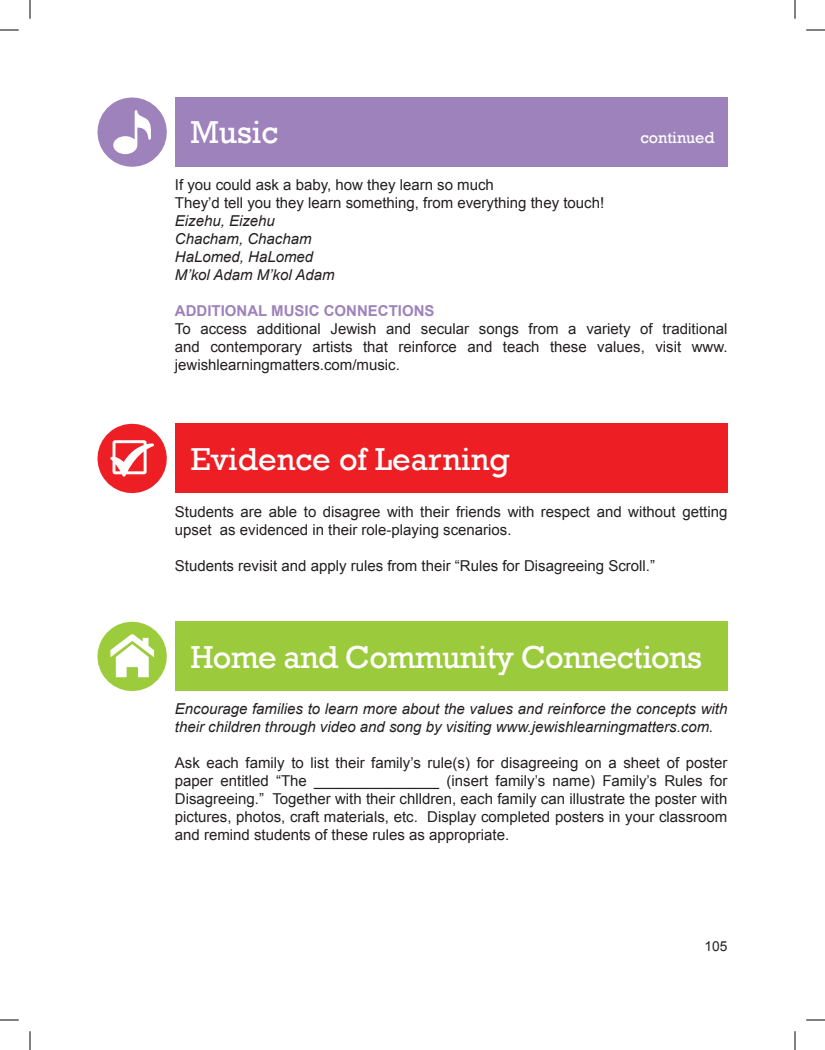
<style>
.page{position:relative;width:825px;height:1050px;background:#fff}
.page>*{position:absolute;margin:0;border:0;box-sizing:border-box;transform-origin:0 0}
.t1{font:32.5px "Rockwell";letter-spacing:-.02em;color:#fff}
.t2{font:32.5px "Rockwell";color:#fff}
.t3{font:16.25px "Rockwell";color:#fff}
.t4{font:15px/18px "Arial";color:#231f20}
.t5{font:italic 15px/18px "Arial";color:#231f20}
.t6{font:700 15px "Arial";color:#9e82bb}
.t7{font:13.75px "Arial";color:#231f20}
</style>
<div class="page">
<div style="left:175px;top:98px;width:553px;height:69px;background:#9e82bb"></div>
<svg style="left:97px;top:97px;width:70px;height:70px"></svg>
<div style="left:175px;top:424px;width:553px;height:69px;background:#ed1f25"></div>
<svg style="left:97px;top:423px;width:70px;height:71px"></svg>
<div style="left:175px;top:622px;width:553px;height:69px;background:#9bca3c"></div>
<svg style="left:97px;top:621px;width:70px;height:71px"></svg>
<svg style="left:0;top:29px;width:19px;height:2px"></svg>
<svg style="left:806px;top:29px;width:19px;height:2px"></svg>
<svg style="left:0;top:1019px;width:19px;height:2px"></svg>
<svg style="left:806px;top:1019px;width:19px;height:2px"></svg>
<svg style="left:29px;top:0;width:2px;height:19px"></svg>
<svg style="left:29px;top:1031px;width:2px;height:19px"></svg>
<svg style="left:794px;top:0;width:2px;height:19px"></svg>
<svg style="left:794px;top:1031px;width:2px;height:19px"></svg>
<h1 class="t1" style="left:190px;top:114px;width:90px">Music</h1>
<p class="t3" style="left:640px;top:129px;width:76px">continued</p>
<p class="t4" style="left:175px;top:176px;width:431px">If you could ask a baby, how they learn so much<br>They’d tell you they learn something, from everything they touch!</p>
<p class="t5" style="left:175px;top:212px;width:161px">Eizehu, Eizehu<br>Chacham, Chacham<br>HaLomed, HaLomed<br>M’kol Adam M’kol Adam</p>
<p class="t6" style="left:175px;top:301px;width:260px">ADDITIONAL MUSIC CONNECTIONS</p>
<p class="t4" style="left:175px;top:320px;width:554px;text-align:justify">To access additional Jewish and secular songs from a variety of traditional and contemporary artists that reinforce and teach these values, visit www. jewishlearningmatters.com/music.</p>
<h1 class="t2" style="left:190px;top:440px;width:321px">Evidence of Learning</h1>
<p class="t4" style="left:175px;top:502px;width:554px">Students are able to disagree with their friends with respect and without getting upset as evidenced in their role-playing scenarios.</p>
<p class="t4" style="left:175px;top:556px;width:482px">Students revisit and apply rules from their “Rules for Disagreeing Scroll.”</p>
<h1 class="t1" style="left:190px;top:639px;width:513px">Home and Community Connections</h1>
<p class="t5" style="left:175px;top:700px;width:554px">Encourage families to learn more about the values and reinforce the concepts with their children through video and song by visiting www.jewishlearningmatters.com.</p>
<p class="t4" style="left:175px;top:754px;width:554px;text-align:justify">Ask each family to list their family’s rule(s) for disagreeing on a sheet of poster paper entitled “The _______________ (insert family’s name) Family’s Rules for Disagreeing.” Together with their chlldren, each family can illustrate the poster with pictures, photos, craft materials, etc. Display completed posters in your classroom and remind students of these rules as appropriate.</p>
<p class="t7" style="left:705px;top:937px;width:24px">105</p>
</div>
